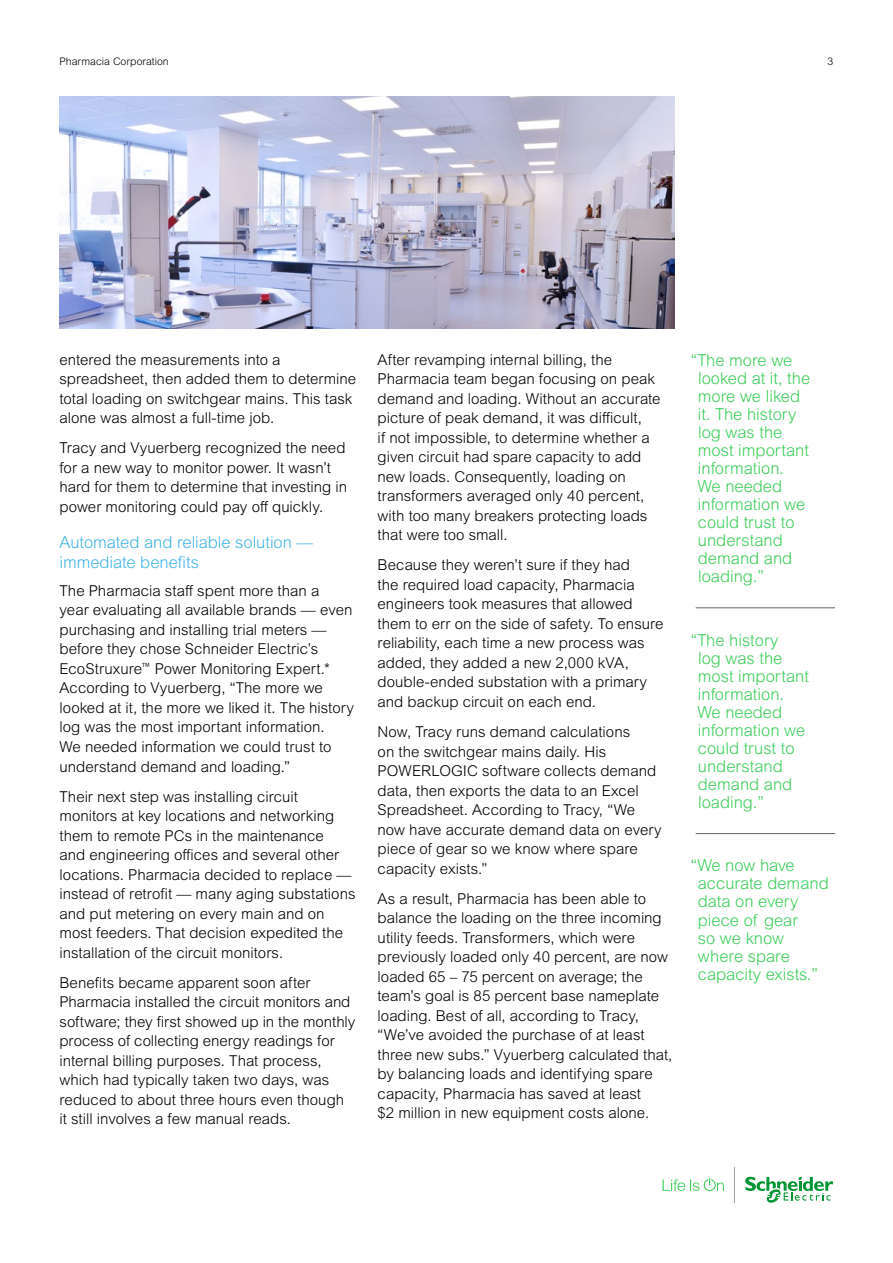
<style>
.page{position:relative;width:893px;height:1263px;background:#fff}
.page>*{position:absolute;margin:0;border:0;box-sizing:border-box;transform-origin:0 0}
.t1{font:300 16.5px/18px "Arial MT Std";color:#3dcd58}
.t2{font:300 16.5px/19.5px "Arial MT Std";letter-spacing:-.005em;color:#42b4e6}
.t3{font:300 15px/19.5px "Arial MT Std";color:#000}
.t4{font:300 10.5px "Arial MT Std";color:#000}
</style>
<div class="page">
<svg style="left:662px;top:1178px;width:62px;height:13px"></svg>
<svg style="left:745px;top:1176px;width:88px;height:27px"></svg>
<hr style="left:734px;top:1168px;width:1px;height:35px;background:#9fa0a4">
<img style="left:60px;top:97px;width:614px;height:231px">
<hr style="left:696px;top:607px;width:139px;height:1px;background:#626469">
<hr style="left:696px;top:833px;width:139px;height:1px;background:#626469">
<p class="t4" style="left:60px;top:56px;width:111px">Pharmacia Corporation</p>
<p class="t4" style="left:828px;top:56px;width:7px">3</p>
<p class="t3" style="left:60px;top:350px;width:298px">entered the measurements into a spreadsheet, then added them to determine total loading on switchgear mains. This task alone was almost a full-time job.</p>
<p class="t3" style="left:60px;top:439px;width:289px">Tracy and Vyuerberg recognized the need for a new way to monitor power. It wasn’t hard for them to determine that investing in power monitoring could pay off quickly.</p>
<p class="t2" style="left:60px;top:534px;width:255px">Automated and reliable solution — immediate benefits</p>
<p class="t3" style="left:60px;top:582px;width:296px">The Pharmacia staff spent more than a<br>year evaluating all available brands — even purchasing and installing trial meters — before they chose Schneider Electric’s EcoStruxure<sup>™</sup> Power Monitoring Expert.* According to Vyuerberg, “The more we looked at it, the more we liked it. The history log was the most important information.<br>We needed information we could trust to understand demand and loading.”</p>
<p class="t3" style="left:60px;top:787px;width:298px">Their next step was installing circuit monitors at key locations and networking them to remote PCs in the maintenance<br>and engineering offices and several other locations. Pharmacia decided to replace — instead of retrofit — many aging substations and put metering on every main and on most feeders. That decision expedited the installation of the circuit monitors.</p>
<p class="t3" style="left:60px;top:973px;width:297px">Benefits became apparent soon after Pharmacia installed the circuit monitors and software; they first showed up in the monthly process of collecting energy readings for internal billing purposes. That process, which had typically taken two days, was reduced to about three hours even though it still involves a few manual reads.</p>
<p class="t3" style="left:378px;top:350px;width:285px">After revamping internal billing, the Pharmacia team began focusing on peak demand and loading. Without an accurate picture of peak demand, it was difficult,<br>if not impossible, to determine whether a given circuit had spare capacity to add new loads. Consequently, loading on transformers averaged only 40 percent, with too many breakers protecting loads that were too small.</p>
<p class="t3" style="left:378px;top:556px;width:287px">Because they weren’t sure if they had<br>the required load capacity, Pharmacia engineers took measures that allowed them to err on the side of safety. To ensure reliability, each time a new process was added, they added a new 2,000 kVA, double-ended substation with a primary and backup circuit on each end.</p>
<p class="t3" style="left:378px;top:723px;width:286px">Now, Tracy runs demand calculations<br>on the switchgear mains daily. His POWERLOGIC software collects demand data, then exports the data to an Excel Spreadsheet. According to Tracy, “We now have accurate demand data on every piece of gear so we know where spare capacity exists.”</p>
<p class="t3" style="left:378px;top:889px;width:296px">As a result, Pharmacia has been able to balance the loading on the three incoming utility feeds. Transformers, which were previously loaded only 40 percent, are now loaded 65 – 75 percent on average; the team’s goal is 85 percent base nameplate loading. Best of all, according to Tracy, “We’ve avoided the purchase of at least three new subs.” Vyuerberg calculated that, by balancing loads and identifying spare capacity, Pharmacia has saved at least<br>$2 million in new equipment costs alone.</p>
<p class="t1" style="left:697px;top:352px;width:114px;text-indent:-7px">“The more we looked at it, the more we liked it. The history log was the most important information.<br>We needed information we could trust to understand demand and loading.”</p>
<p class="t1" style="left:697px;top:632px;width:113px;text-indent:-7px">“The history<br>log was the most important information.<br>We needed information we could trust to understand demand and loading.”</p>
<p class="t1" style="left:698px;top:857px;width:132px;text-indent:-7px">“We now have accurate demand data on every piece of gear<br>so we know where spare capacity exists.”</p>
</div>
